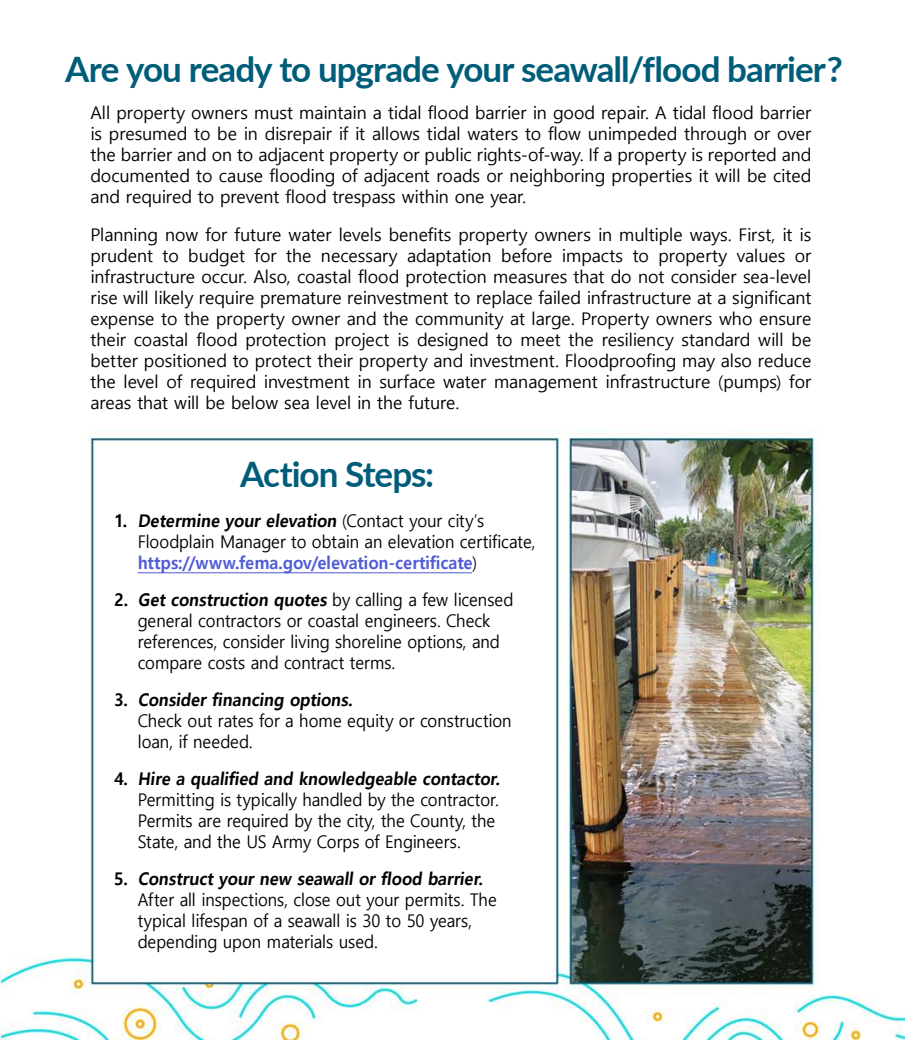
<style>
.page{position:relative;width:905px;height:1040px;background:#fff}
.page>*{position:absolute;margin:0;border:0;box-sizing:border-box;transform-origin:0 0}
.t1{font:700 35px "Lato";letter-spacing:-.03em;color:#005d7a}
.t2{font:17.5px/21px "Malgun Gothic";letter-spacing:-.005em;color:#000;text-align:justify}
.t3{font:17.5px/21px "Malgun Gothic";letter-spacing:-.005em;color:#000;scale:.94 1}
.s1{font-weight:700}
.s2{font-weight:700;color:#4f5cd6}
</style>
<div class="page">
<img style="left:0;top:430px;width:904px;height:609px">
<hr style="left:138px;top:572px;width:334px;height:1px;background:#4f5cd6">
<p class="t1" style="left:65px;top:43px;width:778px">Are you ready to upgrade your seawall/flood barrier?</p>
<p class="t2" style="left:90px;top:102px;width:722px">All property owners must maintain a tidal flood barrier in good repair. A tidal flood barrier is presumed to be in disrepair if it allows tidal waters to flow unimpeded through or over the barrier and on to adjacent property or public rights-of-way. If a property is reported and documented to cause flooding of adjacent roads or neighboring properties it will be cited and required to prevent flood trespass within one year.</p>
<p class="t2" style="left:90px;top:224px;width:722px">Planning now for future water levels benefits property owners in multiple ways. First, it is prudent to budget for the necessary adaptation before impacts to property values or infrastructure occur. Also, coastal flood protection measures that do not consider sea-level rise will likely require premature reinvestment to replace failed infrastructure at a significant expense to the property owner and the community at large. Property owners who ensure their coastal flood protection project is designed to meet the resiliency standard will be better positioned to protect their property and investment. Floodproofing may also reduce the level of required investment in surface water management infrastructure (pumps) for areas that will be below sea level in the future.</p>
<p class="t1" style="left:240px;top:449px;width:195px">Action Steps:</p>
<p class="t3" style="left:138px;top:511px;width:424px;text-indent:-24px"><span class="s1">1. Determine your elevation</span> (Contact your city’s<br>Floodplain Manager to obtain an elevation certificate, <span class="s2">https://www.fema.gov/elevation-certificate</span>)</p>
<p class="t3" style="left:138px;top:589px;width:401px;text-indent:-24px"><span class="s1">2. Get construction quotes</span> by calling a few licensed general contractors or coastal engineers. Check references, consider living shoreline options, and compare costs and contract terms.</p>
<p class="t3" style="left:138px;top:689px;width:399px;text-indent:-24px"><span class="s1">3. Consider financing options.<br></span>Check out rates for a home equity or construction loan, if needed.</p>
<p class="t3" style="left:138px;top:768px;width:389px;text-indent:-24px"><span class="s1">4 . Hire a qualified and knowledgeable contactor.<br></span>Permitting is typically handled by the contractor.<br>Permits are required by the city, the County, the State, and the US Army Corps of Engineers.</p>
<p class="t3" style="left:138px;top:868px;width:383px;text-indent:-24px"><span class="s1">5. Construct your new seawall or flood barrier.<br></span>After all inspections, close out your permits. The typical lifespan of a seawall is 30 to 50 years, depending upon materials used.</p>
</div>
